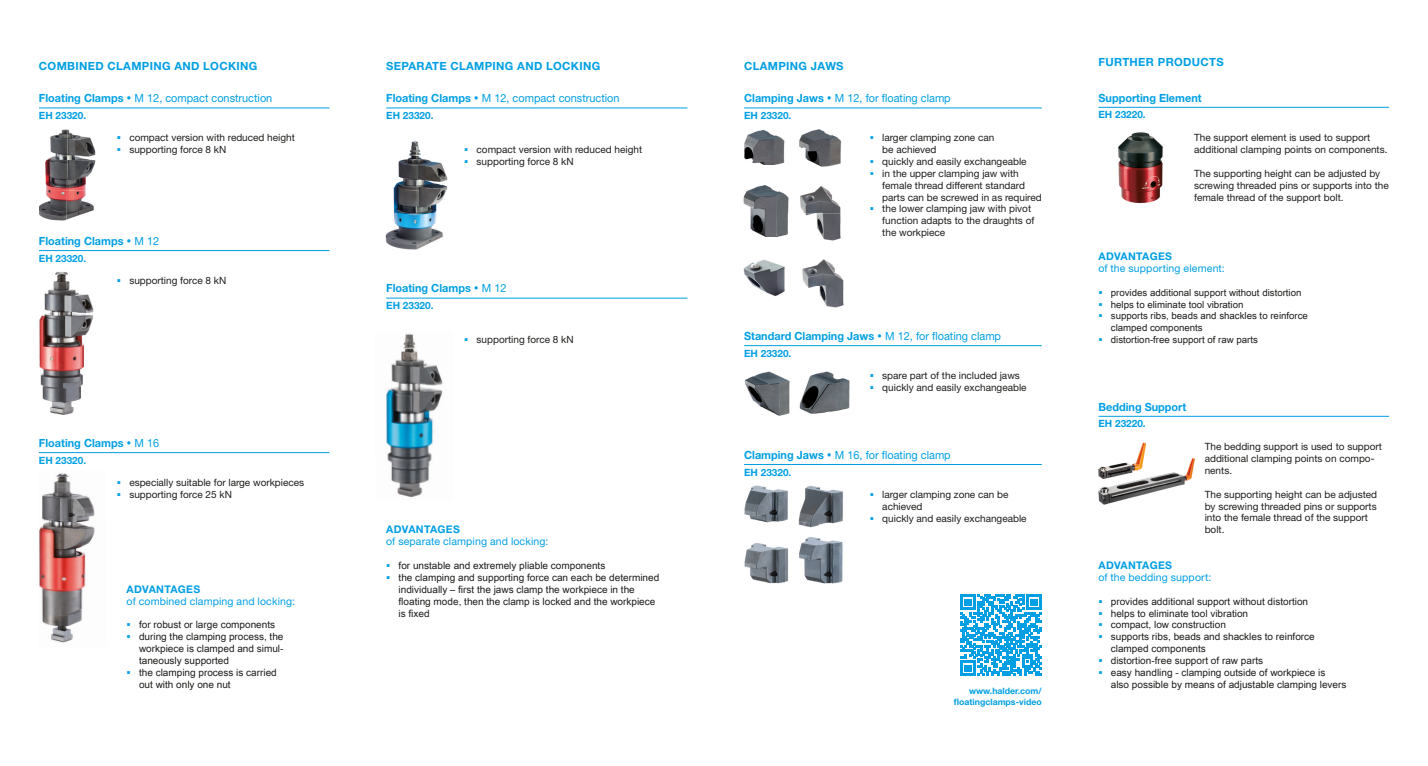
<style>
.page{position:relative;width:1428px;height:766px;background:#fff}
.page>*{position:absolute;margin:0;border:0;box-sizing:border-box;transform-origin:0 0}
.t1{font:11.25px "Helvetica Neue LT Pro";color:#009fe3}
.t2{font:700 11.25px "Helvetica Neue LT Pro";color:#009fe3}
.t3{font:700 11.25px "Helvetica Neue LT Std";letter-spacing:.03em;color:#009fe3}
.t4{font:10.5px "Helvetica Neue LT Std";letter-spacing:.01em;color:#009fe3}
.t5{font:700 10.5px "Helvetica Neue LT Std";letter-spacing:.03em;color:#009fe3}
.t6{font:10px/11.9px "Helvetica Neue LT Pro";color:#1d1d1b}
.t7{font:10px/11.9px "Arial Unicode MS";color:#1d1d1b}
.t8{font:700 10px "Helvetica Neue LT Pro";color:#009fe3}
.t9{font:9.62px/11.9px "Arial Unicode MS";color:#1d1d1b}
.t10{font:700 8.75px/10.5px "Helvetica Neue LT Std";color:#009fe3;text-align:right}
.s1{font-weight:700}
.s2{color:#009fe3}
.s3{font-weight:400}
</style>
<div class="page">
<img style="left:39px;top:130px;width:56px;height:90px">
<img style="left:39px;top:271px;width:55px;height:144px">
<img style="left:39px;top:473px;width:56px;height:170px">
<img style="left:386px;top:141px;width:61px;height:109px">
<img style="left:386px;top:333px;width:57px;height:165px">
<img style="left:743px;top:259px;width:42px;height:37px">
<img style="left:802px;top:259px;width:42px;height:49px">
<img style="left:800px;top:186px;width:41px;height:55px">
<img style="left:744px;top:129px;width:41px;height:36px">
<img style="left:799px;top:129px;width:43px;height:38px">
<img style="left:743px;top:186px;width:46px;height:50px">
<img style="left:744px;top:371px;width:46px;height:45px">
<img style="left:799px;top:371px;width:51px;height:43px">
<img style="left:744px;top:485px;width:99px;height:99px">
<img style="left:1118px;top:132px;width:45px;height:71px">
<img style="left:1098px;top:442px;width:96px;height:63px">
<hr style="left:39px;top:250px;width:291px;height:1px;background:#009fe3">
<hr style="left:39px;top:452px;width:291px;height:1px;background:#009fe3">
<hr style="left:39px;top:108px;width:291px;height:1px;background:#009fe3">
<hr style="left:386px;top:108px;width:301px;height:1px;background:#009fe3">
<hr style="left:1098px;top:107px;width:291px;height:1px;background:#009fe3">
<hr style="left:1098px;top:416px;width:291px;height:1px;background:#009fe3">
<hr style="left:744px;top:108px;width:298px;height:1px;background:#009fe3">
<hr style="left:744px;top:345px;width:298px;height:1px;background:#009fe3">
<hr style="left:744px;top:464px;width:298px;height:1px;background:#009fe3">
<hr style="left:386px;top:298px;width:301px;height:1px;background:#009fe3">
<svg style="left:960px;top:594px;width:82px;height:81px"></svg>
<p class="t3" style="left:39px;top:59px;width:220px">COMBINED CLAMPING AND LOCKING</p>
<p class="t3" style="left:386px;top:59px;width:216px">SEPARATE CLAMPING AND LOCKING</p>
<p class="t1" style="left:39px;top:91px;width:235px"><span class="s1">Floating Clamps</span> • M 12, compact construction</p>
<p class="t8" style="left:39px;top:109px;width:49px">EH 23320.</p>
<p class="t6" style="left:117px;top:131px;width:179px"><span class="s2">▪</span> compact version with reduced height</p>
<p class="t6" style="left:117px;top:143px;width:111px"><span class="s2">▪</span> supporting force 8 kN</p>
<p class="t2" style="left:39px;top:234px;width:122px">Floating Clamps • <span class="s3">M 12</span></p>
<p class="t8" style="left:39px;top:252px;width:49px">EH 23320.</p>
<p class="t6" style="left:117px;top:274px;width:111px"><span class="s2">▪</span> supporting force 8 kN</p>
<p class="t2" style="left:39px;top:435px;width:122px">Floating Clamps • <span class="s3">M 16</span></p>
<p class="t8" style="left:39px;top:454px;width:49px">EH 23320.</p>
<p class="t6" style="left:117px;top:476px;width:189px"><span class="s2">▪</span> especially suitable for large workpieces</p>
<p class="t6" style="left:117px;top:488px;width:117px"><span class="s2">▪</span> supporting force 25 kN</p>
<p class="t5" style="left:127px;top:582px;width:75px">ADVANTAGES</p>
<p class="t4" style="left:127px;top:594px;width:170px">of combined clamping and locking:</p>
<p class="t7" style="left:127px;top:618px;width:150px"><span class="s2">▪</span> for robust or large components</p>
<p class="t7" style="left:139px;top:630px;width:146px;text-align:justify;text-indent:-12px"><span class="s2">▪</span> during the clamping process, the workpiece is clamped and simul&shy;taneously supported</p>
<p class="t7" style="left:139px;top:666px;width:139px;text-indent:-12px"><span class="s2">▪</span> the clamping process is carried out with only one nut</p>
<p class="t1" style="left:386px;top:91px;width:235px"><span class="s1">Floating Clamps</span> • M 12, compact construction</p>
<p class="t8" style="left:386px;top:109px;width:49px">EH 23320.</p>
<p class="t6" style="left:464px;top:143px;width:179px"><span class="s2">▪</span> compact version with reduced height</p>
<p class="t6" style="left:464px;top:155px;width:111px"><span class="s2">▪</span> supporting force 8 kN</p>
<p class="t2" style="left:386px;top:281px;width:122px">Floating Clamps • <span class="s3">M 12</span></p>
<p class="t8" style="left:386px;top:299px;width:49px">EH 23320.</p>
<p class="t6" style="left:464px;top:333px;width:111px"><span class="s2">▪</span> supporting force 8 kN</p>
<p class="t5" style="left:386px;top:523px;width:75px">ADVANTAGES</p>
<p class="t4" style="left:386px;top:535px;width:164px">of separate clamping and locking:</p>
<p class="t7" style="left:386px;top:559px;width:221px"><span class="s2">▪</span> for unstable and extremely pliable components</p>
<p class="t7" style="left:399px;top:571px;width:262px;text-indent:-12px"><span class="s2">▪</span> the clamping and supporting force can each be determined individually – first the jaws clamp the workpiece in the floating mode, then the clamp is locked and the workpiece is fixed</p>
<p class="t3" style="left:744px;top:59px;width:101px">CLAMPING JAWS</p>
<p class="t3" style="left:1098px;top:55px;width:127px">FURTHER PRODUCTS</p>
<p class="t1" style="left:744px;top:91px;width:208px"><span class="s1">Clamping Jaws</span> • M 12, for floating clamp</p>
<p class="t8" style="left:744px;top:109px;width:49px">EH 23320.</p>
<p class="t6" style="left:882px;top:131px;width:114px;text-indent:-12px"><span class="s2">▪</span> larger clamping zone can be achieved</p>
<p class="t6" style="left:870px;top:155px;width:158px"><span class="s2">▪</span> quickly and easily exchangeable</p>
<p class="t6" style="left:882px;top:167px;width:161px;text-indent:-12px"><span class="s2">▪</span> in the upper clamping jaw with female thread different standard parts can be screwed in as required</p>
<p class="t6" style="left:882px;top:203px;width:154px;text-indent:-12px"><span class="s2">▪</span> the lower clamping jaw with pivot function adapts to the draughts of the workpiece</p>
<p class="t2" style="left:744px;top:329px;width:259px">Standard Clamping Jaws • <span class="s3">M 12, for floating clamp</span></p>
<p class="t8" style="left:744px;top:347px;width:49px">EH 23320.</p>
<p class="t6" style="left:870px;top:369px;width:152px"><span class="s2">▪</span> spare part of the included jaws</p>
<p class="t6" style="left:870px;top:381px;width:158px"><span class="s2">▪</span> quickly and easily exchangeable</p>
<p class="t1" style="left:744px;top:448px;width:208px"><span class="s1">Clamping Jaws</span> • M 16, for floating clamp</p>
<p class="t8" style="left:744px;top:465px;width:49px">EH 23320.</p>
<p class="t6" style="left:882px;top:488px;width:128px;text-indent:-12px"><span class="s2">▪</span> larger clamping zone can be achieved</p>
<p class="t6" style="left:870px;top:511px;width:158px"><span class="s2">▪</span> quickly and easily exchangeable</p>
<p class="t10" style="left:959px;top:685px;width:84px">www.halder.com/ oatingclamps-video</p>
<p class="t2" style="left:1098px;top:90px;width:105px">Supporting Element</p>
<p class="t8" style="left:1098px;top:108px;width:49px">EH 23220.</p>
<p class="t6" style="left:1194px;top:131px;width:195px">The support element is used to support additional clamping points on components.</p>
<p class="t6" style="left:1194px;top:167px;width:196px">The supporting height can be adjusted by screwing threaded pins or supports into the female thread of the support bolt.</p>
<p class="t5" style="left:1098px;top:250px;width:75px">ADVANTAGES</p>
<p class="t4" style="left:1098px;top:262px;width:128px">of the supporting element:</p>
<p class="t9" style="left:1098px;top:286px;width:205px"><span class="s2">▪</span> provides additional support without distortion</p>
<p class="t9" style="left:1098px;top:298px;width:147px"><span class="s2">▪</span> helps to eliminate tool vibration</p>
<p class="t9" style="left:1111px;top:310px;width:199px;text-indent:-12px"><span class="s2">▪</span> supports ribs, beads and shackles to reinforce clamped components</p>
<p class="t9" style="left:1098px;top:333px;width:161px"><span class="s2">▪</span> distortion-free support of raw parts</p>
<p class="t2" style="left:1098px;top:399px;width:89px">Bedding Support</p>
<p class="t8" style="left:1098px;top:417px;width:49px">EH 23220.</p>
<p class="t6" style="left:1205px;top:440px;width:179px">The bedding support is used to support additional clamping points on compo&shy;nents.</p>
<p class="t6" style="left:1205px;top:488px;width:174px">The supporting height can be adjusted by screwing threaded pins or supports into the female thread of the support bolt.</p>
<p class="t5" style="left:1098px;top:558px;width:75px">ADVANTAGES</p>
<p class="t4" style="left:1098px;top:570px;width:114px">of the bedding support:</p>
<p class="t7" style="left:1098px;top:595px;width:211px"><span class="s2">▪</span> provides additional support without distortion</p>
<p class="t7" style="left:1098px;top:606px;width:151px"><span class="s2">▪</span> helps to eliminate tool vibration</p>
<p class="t7" style="left:1098px;top:618px;width:129px"><span class="s2">▪</span> compact, low construction</p>
<p class="t7" style="left:1111px;top:630px;width:205px;text-indent:-12px"><span class="s2">▪</span> supports ribs, beads and shackles to reinforce clamped components</p>
<p class="t7" style="left:1098px;top:654px;width:166px"><span class="s2">▪</span> distortion-free support of raw parts</p>
<p class="t7" style="left:1111px;top:666px;width:237px;text-indent:-12px"><span class="s2">▪</span> easy handling - clamping outside of workpiece is<br>also possible by means of adjustable clamping levers</p>
</div>
